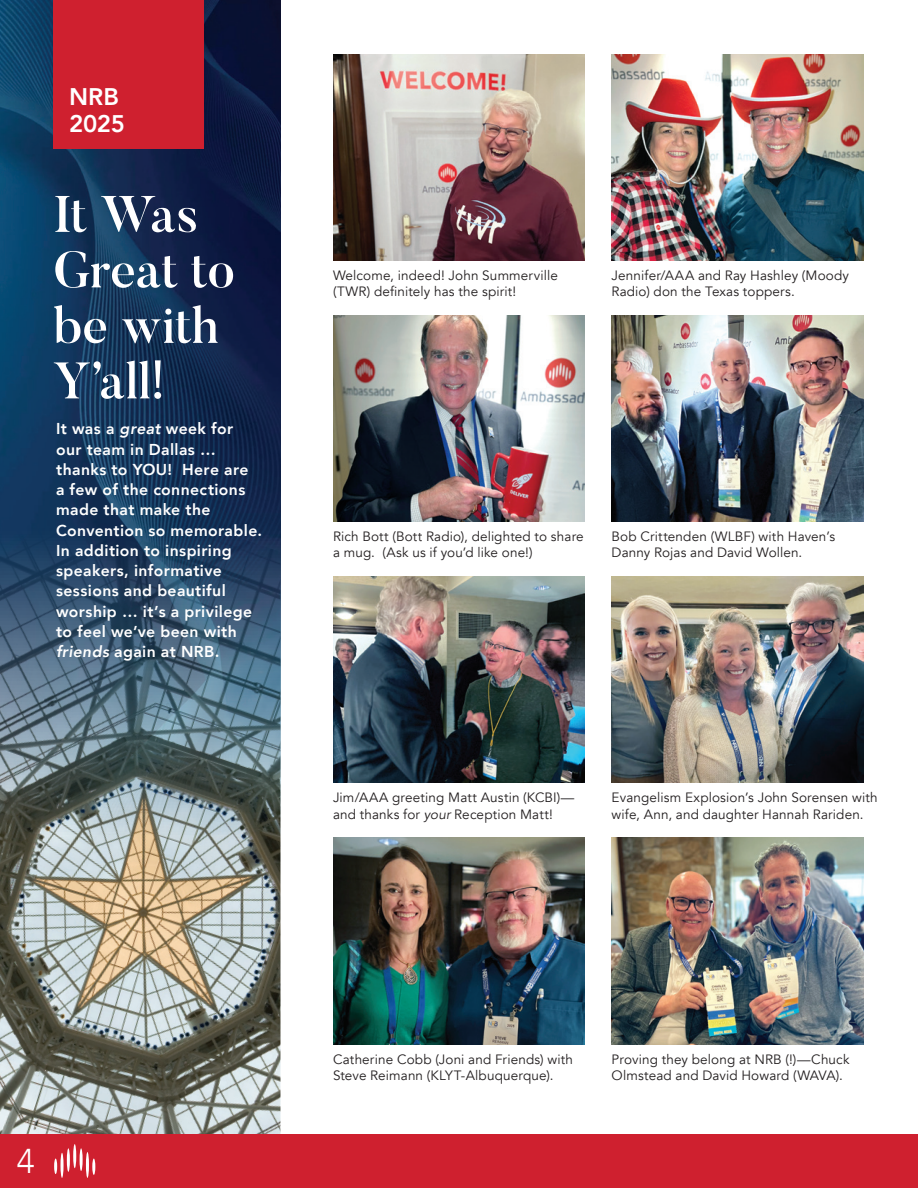
<style>
.page{position:relative;width:918px;height:1188px;background:#fff}
.page>*{position:absolute;margin:0;border:0;box-sizing:border-box;transform-origin:0 0}
.Title_Text{font:51px/55.5px "Butler Free S Bd";letter-spacing:-.01em;color:#fff}
.t1{font:300 34.35px "Avenir";color:#fff}
.t2{font:800 24px/27px "Avenir";letter-spacing:-.005em;color:#fff}
.Main_Content_Text{font:800 15.75px/20.2px "Avenir";letter-spacing:.025em;color:#fff}
.Caption_Text{font:13.5px/16.2px "Avenir";letter-spacing:.01em;color:#231f20}
.s1{font-style:italic}
</style>
<div class="page">
<img style="left:0;top:838px;width:281px;height:296px">
<img style="left:0;top:0;width:281px;height:838px">
<img style="left:612px;top:577px;width:252px;height:206px">
<img style="left:612px;top:315px;width:252px;height:206px">
<img style="left:333px;top:838px;width:252px;height:206px">
<img style="left:333px;top:577px;width:252px;height:206px">
<img style="left:612px;top:54px;width:252px;height:206px">
<img style="left:333px;top:315px;width:252px;height:206px">
<img style="left:333px;top:54px;width:252px;height:206px">
<img style="left:612px;top:838px;width:252px;height:206px">
<div style="left:0;top:1134px;width:918px;height:54px;background:#cf202f"></div>
<div style="left:53px;top:0;width:150px;height:149px;background:#cf202f"></div>
<hr style="left:73px;top:1144px;width:3px;height:24px;background:#fff;border-radius:50%">
<hr style="left:80px;top:1148px;width:3px;height:23px;background:#fff;border-radius:50%">
<hr style="left:86px;top:1152px;width:3px;height:26px;background:#fff;border-radius:50%">
<hr style="left:92px;top:1159px;width:3px;height:16px;background:#fff;border-radius:50%">
<hr style="left:54px;top:1159px;width:3px;height:15px;background:#fff;border-radius:50%">
<svg style="left:60px;top:1153px;width:4px;height:25px"></svg>
<hr style="left:67px;top:1148px;width:3px;height:24px;background:#fff;border-radius:50%">
<p class="t2" style="left:69px;top:83px;width:57px">NRB<br>2025</p>
<p class="Title_Text" style="left:53px;top:186px;width:183px">It Was<br>Great to be with<br>Y’all!</p>
<p class="Main_Content_Text" style="left:56px;top:419px;width:208px">It was a <span class="s1">great</span> week for our team in Dallas … thanks to YOU! Here are<br>a few of the connections made that make the<br>Convention so memorable.<br>In addition to inspiring speakers, informative sessions and beautiful worship … it’s a privilege to feel we’ve been with <span class="s1">friends</span> again at NRB.</p>
<p class="Caption_Text" style="left:333px;top:267px;width:226px">Welcome, indeed! John Summerville (TWR) definitely has the spirit!</p>
<p class="Caption_Text" style="left:612px;top:267px;width:239px">Jennifer/AAA and Ray Hashley (Moody<br>Radio) don the Texas toppers.</p>
<p class="Caption_Text" style="left:333px;top:529px;width:252px">Rich Bott (Bott Radio), delighted to share a mug. (Ask us if you’d like one!)</p>
<p class="Caption_Text" style="left:612px;top:529px;width:225px">Bob Crittenden (WLBF) with Haven’s<br>Danny Rojas and David Wollen.</p>
<p class="Caption_Text" style="left:333px;top:790px;width:243px">Jim/AAA greeting Matt Austin (KCBI)— and thanks for <span class="s1">your</span> Reception Matt!</p>
<p class="Caption_Text" style="left:612px;top:790px;width:268px">Evangelism Explosion’s John Sorensen with wife, Ann, and daughter Hannah Rariden.</p>
<h2 class="t1" style="left:17px;top:1141px;width:19px">4</h2>
<p class="Caption_Text" style="left:333px;top:1051px;width:242px">Catherine Cobb (Joni and Friends) with<br>Steve Reimann (KLYT-Albuquerque).</p>
<p class="Caption_Text" style="left:612px;top:1051px;width:239px">Proving they belong at NRB (!)—Chuck<br>Olmstead and David Howard (WAVA).</p>
</div>
